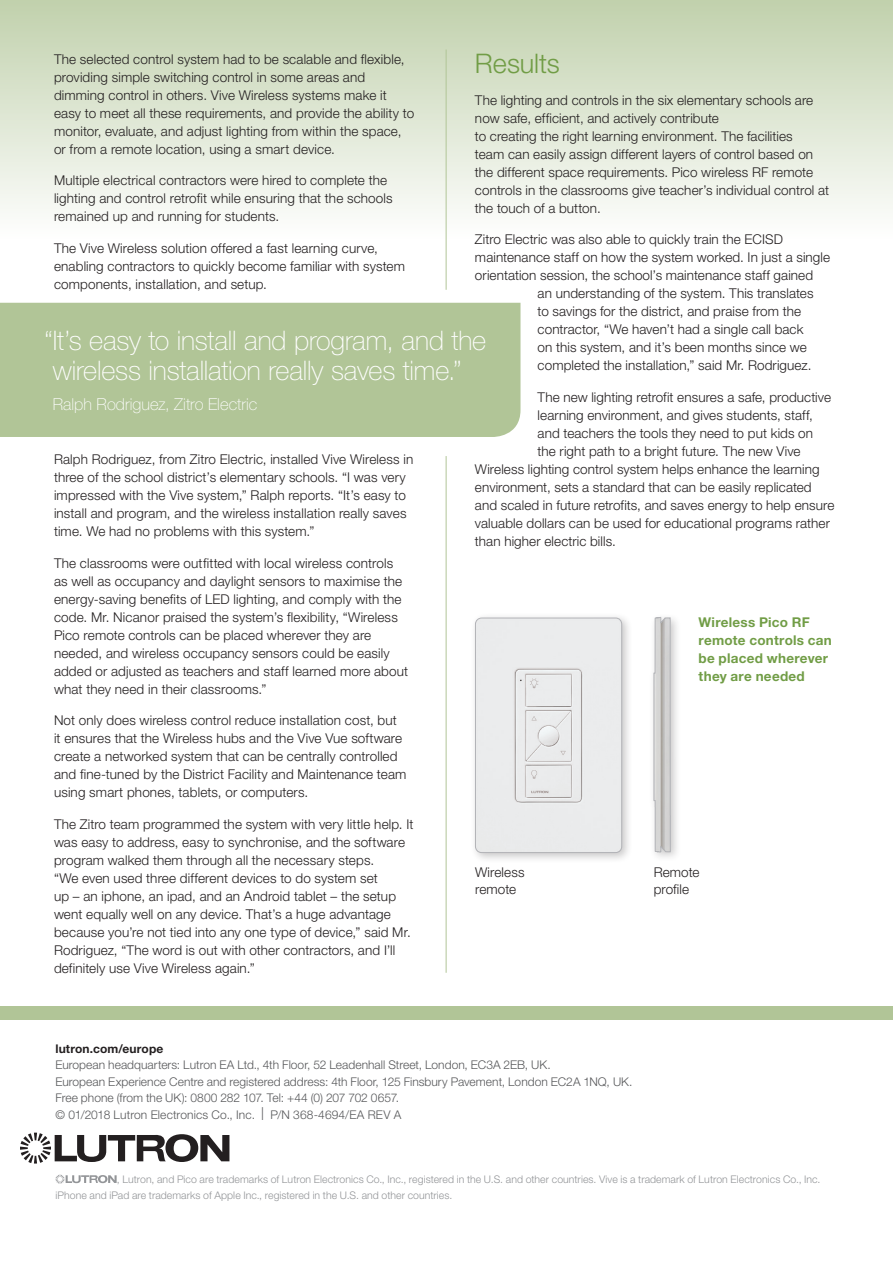
<style>
.page{position:relative;width:893px;height:1263px;background:#fff}
.page>*{position:absolute;margin:0;border:0;box-sizing:border-box;transform-origin:0 0}
.Green_Header{font:100 27px/30px "Helvetica Neue LT Std";letter-spacing:-.005em;color:#fff;text-align:center}
.Green_Header-2{font:300 27px "Helvetica Neue LT Std";letter-spacing:-.005em;color:#719d46}
.Green_Header-3{font:100 16.5px "Helvetica Neue LT Std";color:#fff}
.Green_Header-4{font:300 13.5px/18px "Helvetica Neue LT Std";letter-spacing:.01em;color:#231f20}
.Body_copy{font:300 13.5px/18px "Helvetica Neue LT Std";letter-spacing:.005em;color:#231f20}
.Green_Header-5{font:700 13.5px/18px "Helvetica Neue LT Std";letter-spacing:.02em;color:#719d46}
.Bold_11_14_80K{font:300 12px/16.5px "Helvetica Neue LT Std";color:#57585a}
.Bold_11_14_80K-2{font:700 12px "Helvetica Neue LT Std";letter-spacing:.01em;color:#231f20}
.source_credit_9_11_8{font:300 10.5px "Helvetica Neue LT Std";letter-spacing:.005em;color:#939598}
.s1{font-size:18px}
</style>
<div class="page">
<hr style="left:446px;top:456px;width:1px;height:517px;background:#b1c597">
<div style="left:0;top:0;width:893px;height:286px;background:linear-gradient(to bottom,#c2d2ae,#fff)"></div>
<div style="left:0;top:303px;width:520px;height:134px;background:#b1c597"></div>
<hr style="left:446px;top:50px;width:1px;height:240px;background:#b1c597">
<div style="left:470px;top:613px;width:163px;height:251px;background:#231f20;opacity:.25"></div>
<svg style="left:475px;top:617px;width:147px;height:236px;background:#e7e8e9"></svg>
<div style="left:649px;top:612px;width:32px;height:251px;background:#231f20;opacity:.25"></div>
<svg style="left:653px;top:617px;width:18px;height:235px;background:#cbcac9"></svg>
<svg style="left:20px;top:1132px;width:209px;height:31px"></svg>
<svg style="left:55px;top:1174px;width:62px;height:9px"></svg>
<div style="left:0;top:1006px;width:893px;height:14px;background:#b1c597"></div>
<p class="Green_Header-2" style="left:475px;top:47px;width:86px">Results</p>
<p class="Body_copy" style="left:475px;top:91px;width:356px">The lighting and controls in the six elementary schools are now safe, efficient, and actively contribute<br>to creating the right learning environment. The facilities<br>team can easily assign different layers of control based on the different space requirements. Pico wireless RF remote controls in the classrooms give teacher’s individual control at the touch of a button.</p>
<p class="Body_copy" style="left:475px;top:230px;width:309px">Zitro Electric was also able to quickly train the ECISD</p>
<p class="Body_copy" style="left:475px;top:248px;width:357px">maintenance staff on how the system worked. In just a single</p>
<p class="Body_copy" style="left:475px;top:266px;width:340px">orientation session, the school’s maintenance staff gained</p>
<p class="Body_copy" style="left:538px;top:284px;width:277px">an understanding of the system. This translates</p>
<p class="Body_copy" style="left:538px;top:302px;width:265px">to savings for the district, and praise from the</p>
<p class="Body_copy" style="left:538px;top:320px;width:267px">contractor, “We haven’t had a single call back</p>
<p class="Body_copy" style="left:538px;top:338px;width:271px">on this system, and it’s been months since we</p>
<p class="Body_copy" style="left:538px;top:356px;width:275px">completed the installation,” said Mr. Rodriguez.</p>
<p class="Body_copy" style="left:538px;top:388px;width:295px">The new lighting retrofit ensures a safe, productive</p>
<p class="Body_copy" style="left:538px;top:406px;width:277px">learning environment, and gives students, staff,</p>
<p class="Body_copy" style="left:538px;top:424px;width:277px">and teachers the tools they need to put kids on</p>
<p class="Body_copy" style="left:538px;top:442px;width:264px">the right path to a bright future. The new Vive</p>
<p class="Body_copy" style="left:475px;top:460px;width:346px">Wireless lighting control system helps enhance the learning</p>
<p class="Body_copy" style="left:475px;top:478px;width:338px">environment, sets a standard that can be easily replicated</p>
<p class="Body_copy" style="left:475px;top:496px;width:361px">and scaled in future retrofits, and saves energy to help ensure</p>
<p class="Body_copy" style="left:475px;top:514px;width:356px">valuable dollars can be used for educational programs rather</p>
<p class="Body_copy" style="left:475px;top:532px;width:142px">than higher electric bills.</p>
<p class="Green_Header-4" style="left:54px;top:50px;width:362px">The selected control system had to be scalable and flexible, providing simple switching control in some areas and dimming control in others. Vive Wireless systems make it easy to meet all these requirements, and provide the ability to monitor, evaluate, and adjust lighting from within the space, or from a remote location, using a smart device.</p>
<p class="Green_Header-4" style="left:54px;top:171px;width:340px">Multiple electrical contractors were hired to complete the lighting and control retrofit while ensuring that the schools remained up and running for students.</p>
<p class="Green_Header-4" style="left:54px;top:239px;width:352px">The Vive Wireless solution offered a fast learning curve, enabling contractors to quickly become familiar with system components, installation, and setup.</p>
<p class="Green_Header" style="left:44px;top:325px;width:443px">“It’s easy to install and program, and the wireless installation really saves time.”</p>
<p class="Green_Header-3" style="left:53px;top:394px;width:206px">Ralph Rodriguez, Zitro Electric</p>
<p class="Green_Header-4" style="left:54px;top:450px;width:361px">Ralph Rodriguez, from Zitro Electric, installed Vive Wireless in three of the school district’s elementary schools. “I was very impressed with the Vive system,” Ralph reports. “It’s easy to install and program, and the wireless installation really saves time. We had no problems with this system.”</p>
<p class="Green_Header-4" style="left:54px;top:554px;width:356px">The classrooms were outfitted with local wireless controls as well as occupancy and daylight sensors to maximise the energy-saving benefits of LED lighting, and comply with the code. Mr. Nicanor praised the system’s flexibility, “Wireless Pico remote controls can be placed wherever they are needed, and wireless occupancy sensors could be easily added or adjusted as teachers and staff learned more about what they need in their classrooms.”</p>
<p class="Green_Header-4" style="left:54px;top:711px;width:354px">Not only does wireless control reduce installation cost, but it ensures that the Wireless hubs and the Vive Vue software create a networked system that can be centrally controlled and fine-tuned by the District Facility and Maintenance team using smart phones, tablets, or computers.</p>
<p class="Green_Header-4" style="left:54px;top:815px;width:361px">The Zitro team programmed the system with very little help. It was easy to address, easy to synchronise, and the software program walked them through all the necessary steps.<br>“We even used three different devices to do system set<br>up – an iphone, an ipad, and an Android tablet – the setup went equally well on any device. That’s a huge advantage because you’re not tied into any one type of device,” said Mr.<br>Rodriguez, “The word is out with other contractors, and I’ll definitely use Vive Wireless again.”</p>
<p class="Green_Header-5" style="left:699px;top:613px;width:135px">Wireless Pico RF remote controls can be placed wherever they are needed</p>
<p class="Green_Header-4" style="left:475px;top:864px;width:51px;line-height:16.5px">Wireless remote</p>
<p class="Green_Header-4" style="left:654px;top:863px;width:47px">Remote</p>
<p class="Green_Header-4" style="left:654px;top:879px;width:37px">profile</p>
<p class="Bold_11_14_80K-2" style="left:56px;top:1041px;width:109px">lutron.com/europe</p>
<p class="Bold_11_14_80K" style="left:56px;top:1056px;width:497px">European headquarters: Lutron EA Ltd., 4th Floor, 52 Leadenhall Street, London, EC3A 2EB, UK.</p>
<p class="Bold_11_14_80K" style="left:56px;top:1073px;width:578px">European Experience Centre and registered address: 4th Floor, 125 Finsbury Pavement, London EC2A 1NQ, UK.</p>
<p class="Bold_11_14_80K" style="left:56px;top:1089px;width:347px">Free phone (from the UK): 0800 282 107. Tel: +44 (0) 207 702 0657. © 01/2018 Lutron Electronics Co., Inc. <span class="s1">l</span> P/N 368-4694/EA REV A</p>
<p class="source_credit_9_11_8" style="left:117px;top:1173px;width:705px">, Lutron, and Pico are trademarks of Lutron Electronics Co., Inc., registered in the U.S. and other countries. Vive is a trademark of Lutron Electronics Co., Inc.</p>
<p class="source_credit_9_11_8" style="left:56px;top:1189px;width:398px">iPhone and iPad are trademarks of Apple Inc., registered in the U.S. and other countries.</p>
</div>
